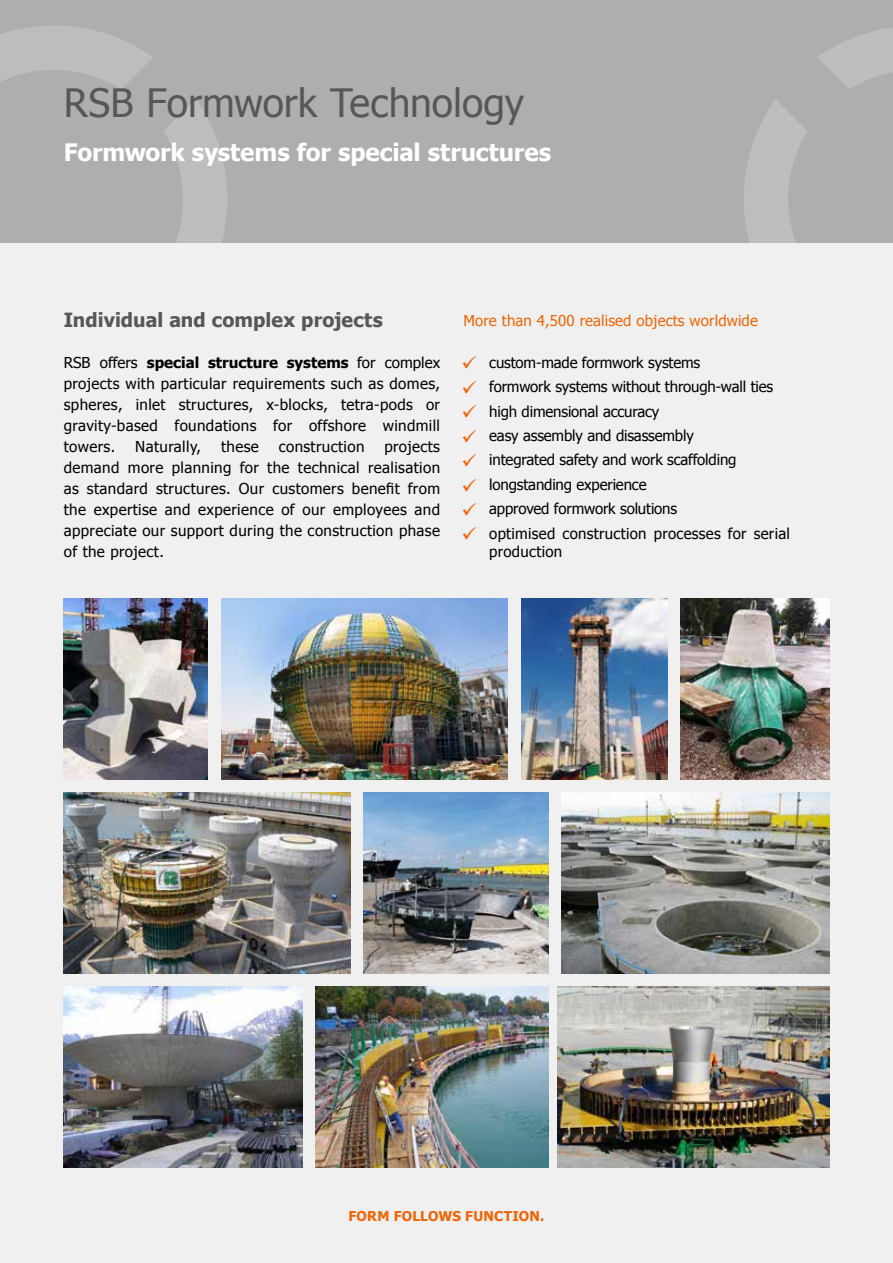
<style>
.page{position:relative;width:893px;height:1263px;background:#f0f0f0}
.page>*{position:absolute;margin:0;border:0;box-sizing:border-box;transform-origin:0 0}
.t1{font:39px "Tahoma";color:#575756}
.t2{font:700 24px "Tahoma";color:#fff}
.t3{font:700 19.5px "Tahoma";letter-spacing:.005em;color:#575756}
.t4{font:19.5px/24.5px "Wingdings";color:#ec6608;text-align:justify}
.t5{font:15px/21px "Tahoma";letter-spacing:-.01em;color:#000;text-align:justify}
.t6{font:15px "Tahoma";letter-spacing:.01em;color:#ec6608}
.t7{font:15px "Tahoma";letter-spacing:.025em;color:#000}
.t8{font:15px "Tahoma";letter-spacing:.02em;color:#000}
.t9{font:700 13.5px "Tahoma";letter-spacing:.015em;color:#ec6608}
.s1{font-weight:700}
</style>
<div class="page">
<div style="left:0;top:0;width:893px;height:242px;background:#aeaeae"></div>
<svg style="left:164px;top:100px;width:63px;height:142px"></svg>
<svg style="left:0;top:26px;width:153px;height:63px"></svg>
<svg style="left:744px;top:100px;width:63px;height:142px"></svg>
<svg style="left:818px;top:28px;width:75px;height:61px"></svg>
<img style="left:64px;top:598px;width:144px;height:181px">
<img style="left:221px;top:598px;width:287px;height:181px">
<img style="left:521px;top:598px;width:147px;height:181px">
<img style="left:681px;top:598px;width:148px;height:181px">
<img style="left:64px;top:792px;width:286px;height:182px">
<img style="left:64px;top:986px;width:239px;height:181px">
<img style="left:561px;top:792px;width:268px;height:182px">
<img style="left:557px;top:986px;width:272px;height:181px">
<img style="left:363px;top:792px;width:186px;height:182px">
<img style="left:315px;top:986px;width:234px;height:181px">
<h1 class="t1" style="left:64px;top:77px;width:462px">RSB Formwork Technology</h1>
<h2 class="t2" style="left:64px;top:135px;width:489px">Formwork systems for special structures</h2>
<h3 class="t3" style="left:64px;top:306px;width:321px">Individual and complex projects</h3>
<p class="t5" style="left:64px;top:351px;width:378px">RSB offers <span class="s1">special structure systems</span> for complex projects with particular requirements such as domes, spheres, inlet structures, x-blocks, tetra-pods or gravity-based foundations for offshore windmill towers.</p>
<p class="t7" style="left:135px;top:436px;width:67px">Naturally,</p>
<p class="t5" style="left:221px;top:435px;width:39px">these</p>
<p class="t7" style="left:279px;top:436px;width:87px">construction</p>
<p class="t5" style="left:64px;top:435px;width:378px;text-indent:321px">projects demand more planning for the technical realisation as standard structures. Our customers benefit from the expertise and experience of our employees and appreciate our support during the construction phase of the project.</p>
<p class="t6" style="left:463px;top:311px;width:296px">More than 4,500 realised objects worldwide</p>
<h3 class="t4" style="left:461px;top:352px;width:17px">✓ ✓ ✓ ✓ ✓ ✓ ✓ ✓</h3>
<p class="t5" style="left:489px;top:349px;width:302px;line-height:24.5px;text-align:left">custom-made formwork systems<br>formwork systems without through-wall ties high dimensional accuracy<br>easy assembly and disassembly<br>integrated safety and work scaffolding longstanding experience<br>approved formwork solutions<br>optimised construction processes for serial</p>
<p class="t8" style="left:489px;top:541px;width:75px">production</p>
<p class="t9" style="left:348px;top:1206px;width:197px">FORM FOLLOWS FUNCTION.</p>
</div>
